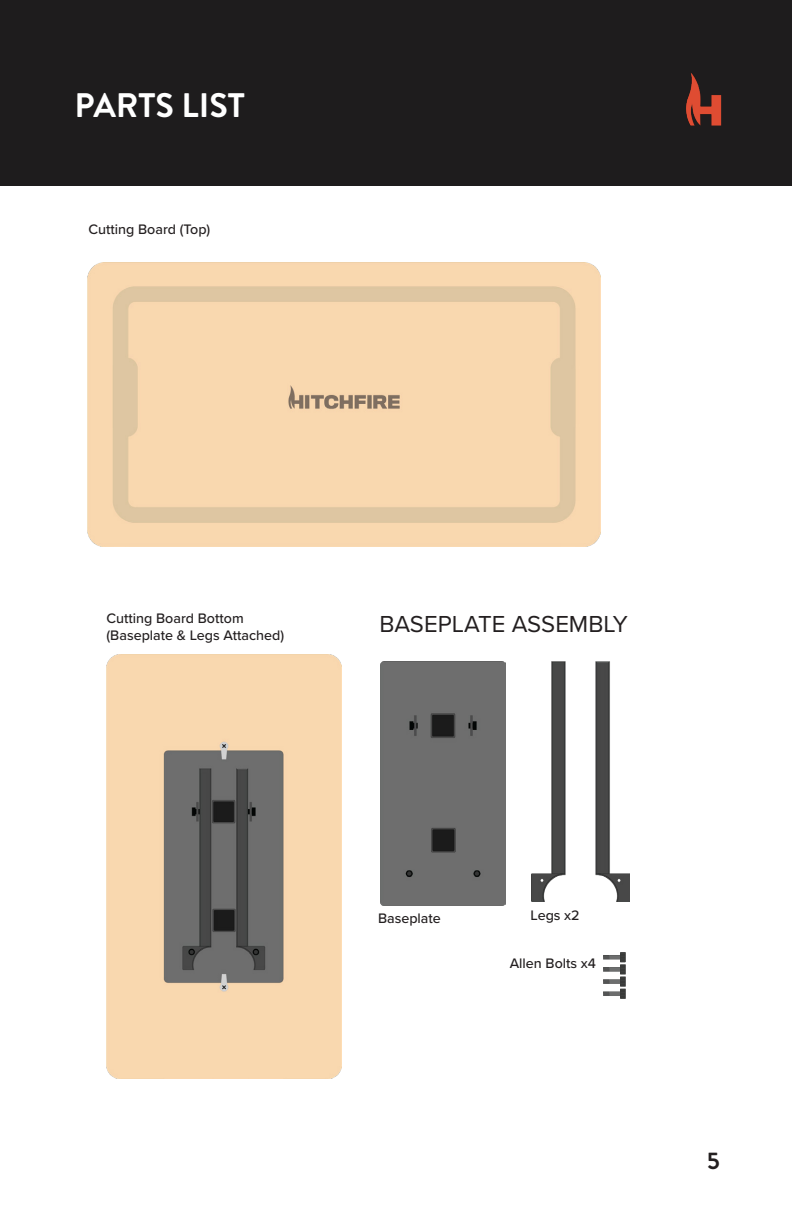
<style>
.page{position:relative;width:792px;height:1224px;background:#fff}
.page>*{position:absolute;margin:0;border:0;box-sizing:border-box;transform-origin:0 0}
.t1{font:700 34px "Brandon Grotesque";color:#fff}
.copy_block{font:24px "Proxima Nova";color:#231f20}
.t2{font:700 24px "Brandon Grotesque";color:#231f20}
.t3{font:500 14.2px "Proxima Nova";color:#231f20}
</style>
<div class="page">
<div style="left:0;top:0;width:792px;height:186px;background:#1e1c1d"></div>
<img style="left:686px;top:73px;width:36px;height:53px">
<img style="left:107px;top:655px;width:235px;height:423px">
<img style="left:531px;top:662px;width:98px;height:239px">
<img style="left:603px;top:952px;width:22px;height:47px">
<img style="left:88px;top:262px;width:512px;height:284px">
<div style="left:380px;top:662px;width:125px;height:243px;background:#6e6e6e"></div>
<p class="t1" style="left:75px;top:82px;width:172px">PARTS LIST</p>
<p class="t3" style="left:89px;top:219px;width:123px">Cutting Board (Top)</p>
<p class="t3" style="left:107px;top:608px;width:139px">Cutting Board Bottom</p>
<p class="t3" style="left:107px;top:625px;width:179px">(Baseplate &amp; Legs Attached)</p>
<p class="copy_block" style="left:379px;top:607px;width:250px">BASEPLATE ASSEMBLY</p>
<p class="t3" style="left:378px;top:907px;width:64px">Baseplate</p>
<p class="t3" style="left:531px;top:905px;width:51px">Legs x2</p>
<p class="t3" style="left:510px;top:952px;width:88px">Allen Bolts x4</p>
<h2 class="t2" style="left:707px;top:1144px;width:14px">5</h2>
</div>
